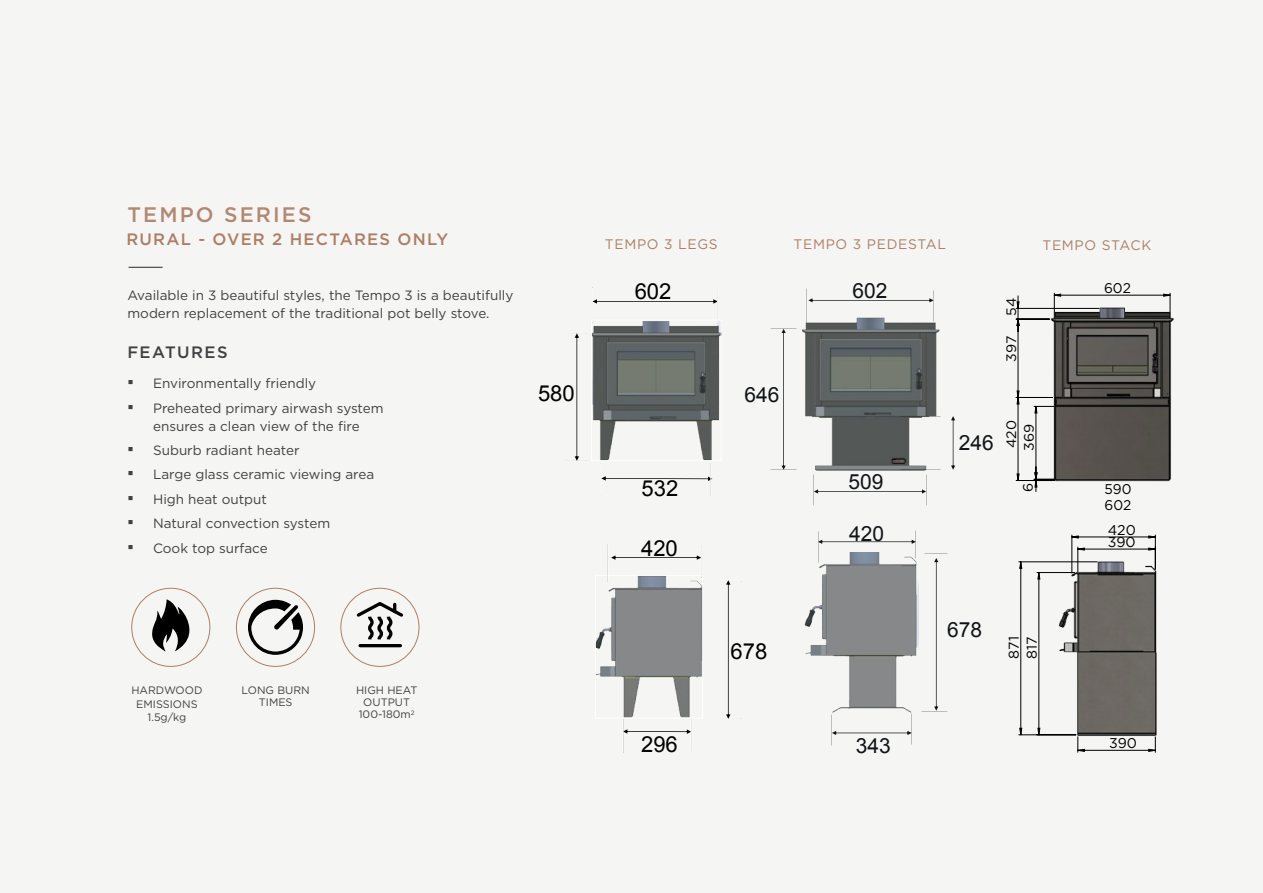
<style>
.page{position:relative;width:1263px;height:893px;background:#f5f5f3}
.page>*{position:absolute;margin:0;border:0;box-sizing:border-box;transform-origin:0 0}
.t1{font:22.05px "Arial";color:#000}
.t2{font:21px "Arial";color:#101418}
.t3{font:500 21px "Gotham";letter-spacing:.1em;color:#b38871}
.t4{font:500 16.5px "Gotham";letter-spacing:.075em;color:#ac7e65}
.t5{font:500 16.5px "Gotham";letter-spacing:.085em;color:#414042}
.t6{font:14.1px/15.6px "Gotham";color:#000}
.t7{font:13.8px "Gotham";letter-spacing:.05em;color:#ad7f66}
.t8{font:13.65px "Gotham";color:#000}
.t9{font:13.5px/18px "Gotham";color:#414042}
.t10{font:10.8px/12px "Gotham";color:#414042;text-align:center}
.s1{font-family:"Arial";font-weight:900;font-size:18px}
</style>
<div class="page">
<div style="left:341px;top:588px;width:78px;height:79px;border:1px solid #ac7f66;border-radius:50%"></div>
<div style="left:131px;top:588px;width:79px;height:79px;border:1px solid #ac7f66;border-radius:50%"></div>
<hr style="left:360px;top:644px;width:40px;height:3px;background:#000">
<svg style="left:356px;top:602px;width:47px;height:38px"></svg>
<div style="left:236px;top:588px;width:79px;height:79px;border:1px solid #ac7f66;border-radius:50%"></div>
<svg style="left:248px;top:600px;width:55px;height:55px"></svg>
<svg style="left:152px;top:599px;width:38px;height:52px"></svg>
<img style="left:593px;top:322px;width:126px;height:137px">
<div style="left:591px;top:320px;width:130px;height:141px;border:1px solid #fff"></div>
<hr style="left:592px;top:288px;width:1px;height:34px;background:#fff">
<svg style="left:593px;top:299px;width:124px;height:23px"></svg>
<hr style="left:717px;top:289px;width:1px;height:33px;background:#fff">
<hr style="left:600px;top:463px;width:1px;height:33px;background:#fff">
<svg style="left:601px;top:476px;width:111px;height:5px"></svg>
<hr style="left:710px;top:463px;width:1px;height:33px;background:#fff">
<svg style="left:574px;top:333px;width:5px;height:128px"></svg>
<img style="left:597px;top:577px;width:104px;height:139px">
<div style="left:595px;top:575px;width:108px;height:143px;border:1px solid #fff"></div>
<hr style="left:608px;top:544px;width:1px;height:37px;background:#fff">
<hr style="left:701px;top:547px;width:1px;height:30px;background:#fff">
<svg style="left:611px;top:555px;width:90px;height:5px"></svg>
<svg style="left:726px;top:580px;width:5px;height:139px"></svg>
<svg style="left:624px;top:729px;width:67px;height:5px"></svg>
<hr style="left:691px;top:718px;width:1px;height:32px;background:#fff">
<hr style="left:623px;top:720px;width:1px;height:32px;background:#fff">
<img style="left:804px;top:552px;width:114px;height:165px">
<svg style="left:808px;top:298px;width:125px;height:4px"></svg>
<svg style="left:818px;top:540px;width:98px;height:4px"></svg>
<svg style="left:934px;top:558px;width:4px;height:153px"></svg>
<svg style="left:832px;top:731px;width:80px;height:4px"></svg>
<svg style="left:814px;top:489px;width:112px;height:5px"></svg>
<img style="left:802px;top:316px;width:139px;height:155px">
<svg style="left:781px;top:329px;width:5px;height:141px"></svg>
<svg style="left:951px;top:416px;width:4px;height:54px"></svg>
<hr style="left:1262px;top:282px;width:1px;height:38px;background:#000">
<svg style="left:1262px;top:294px;width:1px;height:24px"></svg>
<hr style="left:1016px;top:480px;width:39px;height:1px;background:#000">
<hr style="left:1016px;top:397px;width:36px;height:1px;background:#000">
<hr style="left:1016px;top:319px;width:33px;height:1px;background:#000">
<hr style="left:1016px;top:308px;width:83px;height:1px;background:#000">
<hr style="left:1231px;top:319px;width:1px;height:161px;background:#000">
<hr style="left:1213px;top:308px;width:1px;height:172px;background:#000">
<svg style="left:1017px;top:292px;width:157px;height:200px"></svg>
<img style="left:1156px;top:571px;width:1px;height:165px">
<hr style="left:1155px;top:535px;width:1px;height:34px;background:#000">
<hr style="left:1071px;top:535px;width:1px;height:38px;background:#000">
<svg style="left:1018px;top:536px;width:138px;height:216px"></svg>
<hr style="left:129px;top:267px;width:34px;height:1px;background:#414042">
<h2 class="t3" style="left:128px;top:201px;width:186px">TEMPO SERIES</h2>
<p class="t4" style="left:126px;top:229px;width:323px">RURAL - OVER 2 HECTARES ONLY</p>
<p class="t9" style="left:127px;top:286px;width:387px">Available in 3 beautiful styles, the Tempo 3 is a beautifully modern replacement of the traditional pot belly stove.</p>
<p class="t5" style="left:128px;top:341px;width:102px">FEATURES</p>
<p class="t9" style="left:128px;top:374px;width:190px"><span class="s1">▪</span> Environmentally friendly</p>
<p class="t9" style="left:128px;top:399px;width:258px;text-align:center"><span class="s1">▪</span> Preheated primary airwash system ensures a clean view of the fire</p>
<p class="t9" style="left:128px;top:441px;width:174px"><span class="s1">▪</span> Suburb radiant heater</p>
<p class="t9" style="left:128px;top:465px;width:248px"><span class="s1">▪</span> Large glass ceramic viewing area</p>
<p class="t9" style="left:128px;top:490px;width:141px"><span class="s1">▪</span> High heat output</p>
<p class="t9" style="left:128px;top:514px;width:204px"><span class="s1">▪</span> Natural convection system</p>
<p class="t9" style="left:128px;top:538px;width:142px"><span class="s1">▪</span> Cook top surface</p>
<h1 class="t1" style="left:538px;top:379px;width:38px">580</h1>
<p class="t10" style="left:131px;top:684px;width:73px;line-height:13.2px">HARDWOOD<br>EMISSIONS<br>1.5g/kg</p>
<p class="t10" style="left:242px;top:684px;width:70px">LONG BURN<br>TIMES</p>
<p class="t10" style="left:356px;top:684px;width:63px">HIGH HEAT<br>OUTPUT<br>100-180m<sup>2</sup></p>
<p class="t7" style="left:605px;top:235px;width:114px">TEMPO 3 LEGS</p>
<p class="t7" style="left:793px;top:235px;width:154px">TEMPO 3 PEDESTAL</p>
<p class="t7" style="left:1042px;top:236px;width:110px">TEMPO STACK</p>
<h1 class="t1" style="left:635px;top:277px;width:38px">602</h1>
<h2 class="t2" style="left:852px;top:277px;width:36px">602</h2>
<p class="t6" style="left:1104px;top:280px;width:28px">602</p>
<p class="t8" style="left:1002px;top:316px;width:20px;rotate:-90deg">54</p>
<h1 class="t1" style="left:641px;top:474px;width:38px">532</h1>
<h1 class="t1" style="left:641px;top:534px;width:38px">420</h1>
<h1 class="t1" style="left:641px;top:730px;width:38px">296</h1>
<h2 class="t2" style="left:744px;top:381px;width:36px">646</h2>
<h1 class="t1" style="left:730px;top:637px;width:38px">678</h1>
<h2 class="t2" style="left:848px;top:468px;width:36px">509</h2>
<h2 class="t2" style="left:849px;top:519px;width:36px">420</h2>
<h2 class="t2" style="left:856px;top:731px;width:36px">343</h2>
<p class="t8" style="left:1002px;top:362px;width:28px;rotate:-90deg">397</p>
<h2 class="t2" style="left:959px;top:428px;width:36px">246</h2>
<p class="t8" style="left:1002px;top:448px;width:29px;rotate:-90deg">420</p>
<p class="t8" style="left:1020px;top:451px;width:28px;rotate:-90deg">369</p>
<p class="t8" style="left:1019px;top:492px;width:11px;rotate:-90deg">6</p>
<h2 class="t2" style="left:947px;top:616px;width:36px">678</h2>
<p class="t6" style="left:1004px;top:658px;width:24px;line-height:18.1px;rotate:-90deg">871<br>817</p>
<p class="t6" style="left:1104px;top:481px;width:29px">590<br>602</p>
<p class="t6" style="left:1108px;top:523px;width:30px;line-height:12.1px">420<br>390</p>
<p class="t6" style="left:1109px;top:735px;width:29px">390</p>
</div>
